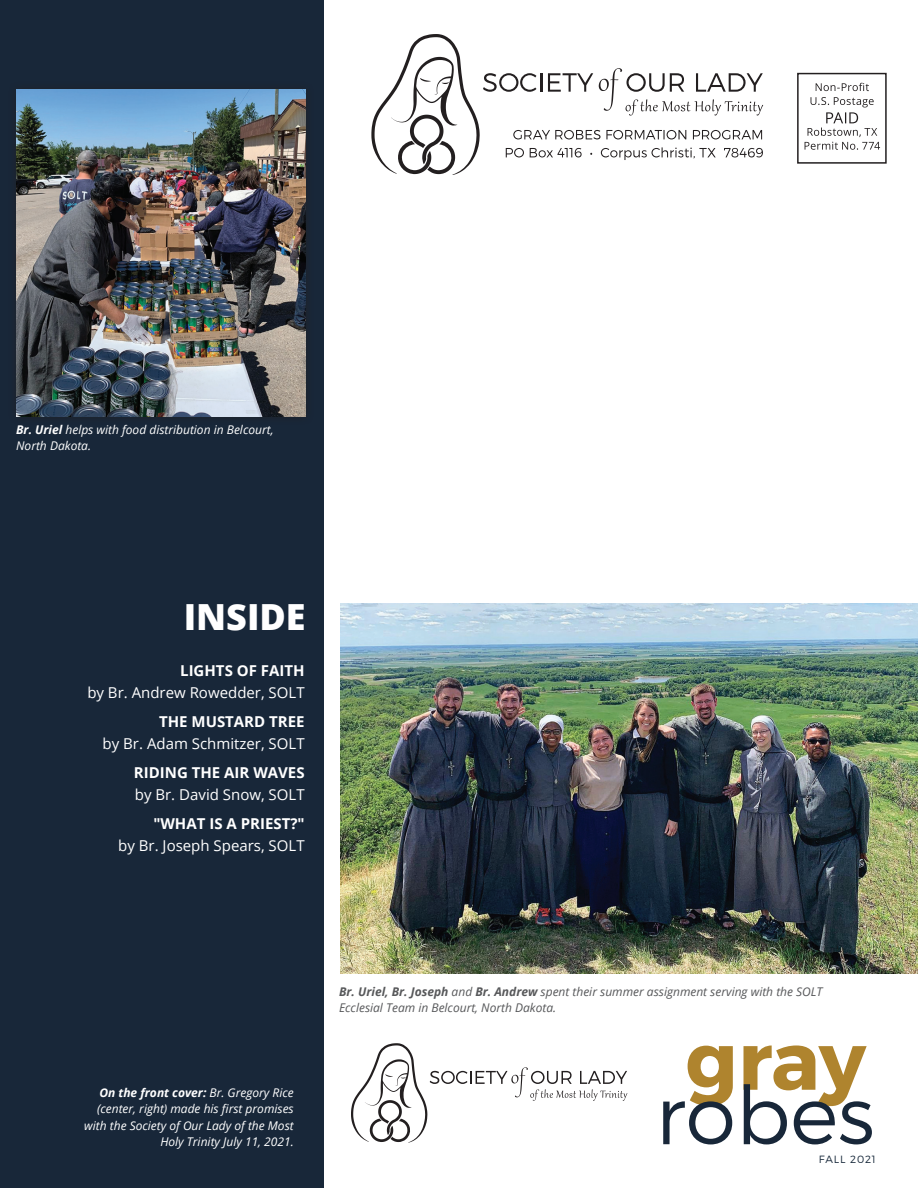
<style>
.page{position:relative;width:918px;height:1188px;background:#fff}
.page>*{position:absolute;margin:0;border:0;box-sizing:border-box;transform-origin:0 0}
.t1{font:800 36px "Open Sans";color:#fff}
.t2{font:15px/22.5px "Open Sans";color:#fff}
.t3{font:700 15px "Open Sans";color:#fff}
.GR_Body_Copy{font:italic 12px/16.5px "Open Sans";color:#fff;text-align:right}
.GR_Caption_2{font:italic 12px/16.5px "Open Sans";color:#57585a}
.t4{font:300 10.5px "Montserrat";letter-spacing:.08em;color:#162739}
.s1{font-weight:700}
</style>
<div class="page">
<div style="left:0;top:0;width:324px;height:1188px;background:#182739"></div>
<div style="left:8px;top:82px;width:306px;height:343px;background:#192535"></div>
<img style="left:16px;top:90px;width:290px;height:327px">
<img style="left:340px;top:604px;width:578px;height:369px">
<svg style="left:371px;top:34px;width:392px;height:141px"></svg>
<svg style="left:663px;top:1045px;width:209px;height:99px"></svg>
<svg style="left:351px;top:1043px;width:276px;height:100px"></svg>
<div style="left:797px;top:73px;width:90px;height:91px;border:2px solid #231f20"></div>
<svg style="left:805px;top:97px;width:75px;height:53px"></svg>
<svg style="left:816px;top:83px;width:53px;height:8px"></svg>
<p class="GR_Body_Copy" style="left:16px;top:421px;width:259px;text-align:left"><span class="s1">Br. Uriel</span> helps with food distribution in Belcourt,<br>North Dakota.</p>
<p class="t1" style="left:184px;top:590px;width:124px">INSIDE</p>
<p class="t3" style="left:180px;top:660px;width:126px">LIGHTS OF FAITH</p>
<p class="t2" style="left:87px;top:681px;width:219px">by Br. Andrew Rowedder, SOLT</p>
<p class="t3" style="left:159px;top:711px;width:147px">THE MUSTARD TREE</p>
<p class="t2" style="left:103px;top:732px;width:204px">by Br. Adam Schmitzer, SOLT</p>
<p class="t2" style="left:134px;top:761px;width:172px"><span class="s1">RIDING THE AIR WAVES </span>by Br. David Snow, SOLT</p>
<p class="t3" style="left:153px;top:813px;width:153px">"WHAT IS A PRIEST?"</p>
<p class="t2" style="left:118px;top:834px;width:188px">by Br. Joseph Spears, SOLT</p>
<p class="GR_Body_Copy" style="left:84px;top:1084px;width:211px"><span class="s1">On the front cover:</span> Br. Gregory Rice (center, right) made his first promises with the Society of Our Lady of the Most Holy Trinity July 11, 2021.</p>
<p class="GR_Caption_2" style="left:339px;top:983px;width:485px"><span class="s1">Br. Uriel, Br. Joseph</span> and <span class="s1">Br. Andrew</span> spent their summer assignment serving with the SOLT<br>Ecclesial Team in Belcourt, North Dakota.</p>
<p class="t4" style="left:819px;top:1152px;width:58px">FALL 2021</p>
</div>
